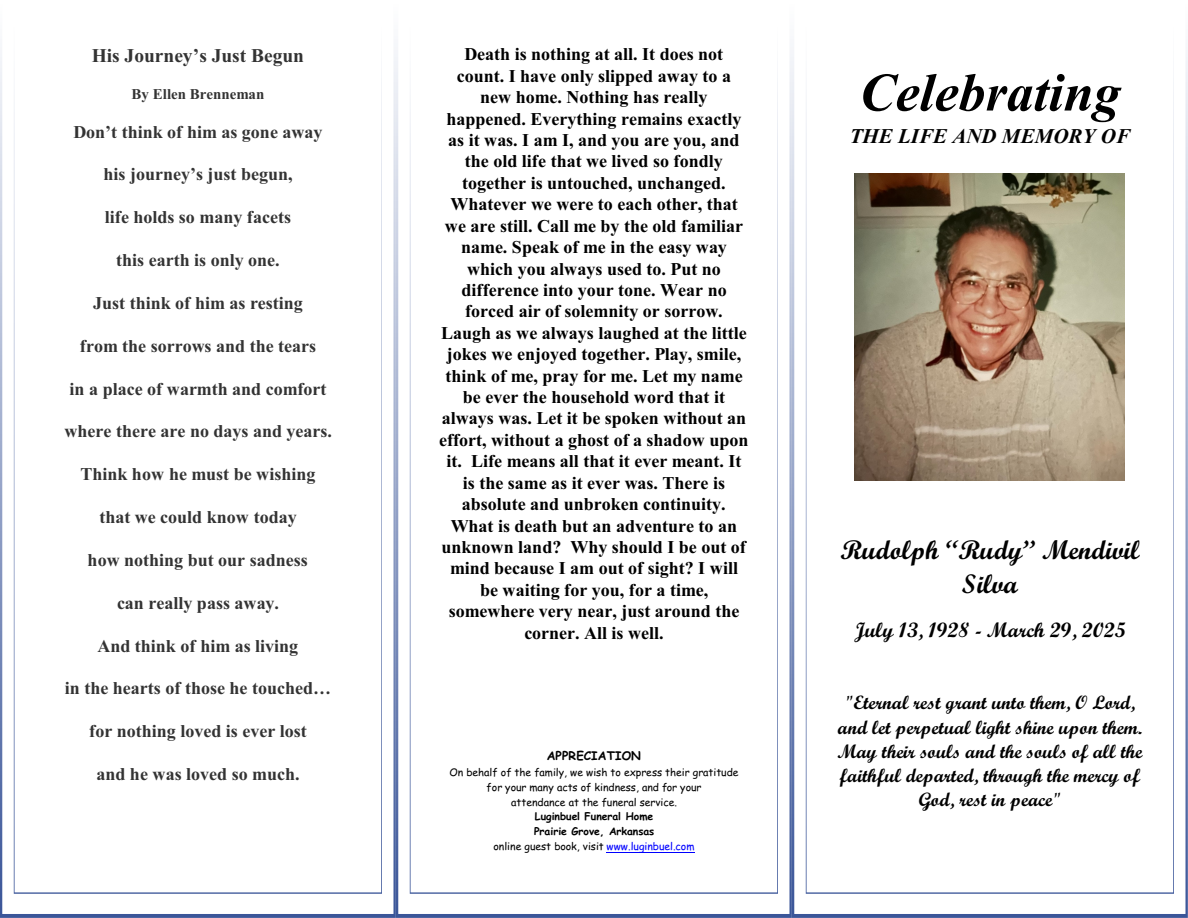
<style>
.page{position:relative;width:1188px;height:918px;background:#fff}
.page>*{position:absolute;margin:0;border:0;box-sizing:border-box;transform-origin:0 0}
.t1{font:italic 700 54px "Times New Roman";color:#000}
.t2{font:700 27px/33.6px "Script MT Bold";color:#000;text-align:center}
.t3{font:700 21px "Script MT Bold";color:#000}
.t4{font:italic 700 21px "Times New Roman";color:#000}
.t5{font:19.5px/24.2px "Script MT Bold";color:#000;text-align:center}
.t6{font:700 19.5px "Times New Roman";color:#333}
.t7{font:700 18px/21.5px "Times New Roman";color:#000;text-align:center}
.t8{font:700 18px "Times New Roman";color:#333}
.t9{font:700 15px "Times New Roman";color:#333}
.t10{font:700 12px "Comic Sans MS";letter-spacing:.005em;color:#000}
.t11{font:10.5px/15px "Comic Sans MS";color:#000;text-align:center}
.t12{font:700 10.5px/15px "Comic Sans MS";color:#000;text-align:center}
.s1{font-weight:400}
.s2{font-weight:400;color:#00f}
</style>
<div class="page">
<img style="left:0;top:50px;width:1188px;height:868px">
<img style="left:14px;top:50px;width:368px;height:844px">
<img style="left:410px;top:50px;width:368px;height:844px">
<img style="left:806px;top:50px;width:368px;height:844px">
<hr style="left:607px;top:853px;width:88px;height:1px;background:#00f">
<img style="left:855px;top:173px;width:270px;height:307px">
<p class="t6" style="left:92px;top:49px;width:214px">His Journey’s Just Begun</p>
<p class="t9" style="left:132px;top:89px;width:134px">By Ellen Brenneman</p>
<p class="t8" style="left:73px;top:125px;width:251px">Don’t think of him as gone away</p>
<p class="t8" style="left:104px;top:168px;width:191px">his journey’s just begun,</p>
<p class="t8" style="left:105px;top:211px;width:188px">life holds so many facets</p>
<p class="t8" style="left:116px;top:254px;width:165px">this earth is only one.</p>
<p class="t8" style="left:93px;top:297px;width:211px">Just think of him as resting</p>
<p class="t8" style="left:80px;top:340px;width:238px">from the sorrows and the tears</p>
<p class="t8" style="left:70px;top:382px;width:258px">in a place of warmth and comfort</p>
<p class="t8" style="left:64px;top:425px;width:269px">where there are no days and years.</p>
<p class="t8" style="left:80px;top:468px;width:237px">Think how he must be wishing</p>
<p class="t8" style="left:99px;top:511px;width:199px">that we could know today</p>
<p class="t8" style="left:88px;top:554px;width:222px">how nothing but our sadness</p>
<p class="t8" style="left:117px;top:597px;width:164px">can really pass away.</p>
<p class="t8" style="left:98px;top:639px;width:202px">And think of him as living</p>
<p class="t8" style="left:65px;top:682px;width:268px">in the hearts of those he touched…</p>
<p class="t8" style="left:89px;top:725px;width:219px">for nothing loved is ever lost</p>
<p class="t8" style="left:96px;top:768px;width:205px">and he was loved so much.</p>
<p class="t7" style="left:439px;top:45px;width:311px">Death is nothing at all. It does not count. I have only slipped away to a new home. Nothing has really happened. Everything remains exactly as it was. I am I, and you are you, and the old life that we lived so fondly together is untouched, unchanged.<br>Whatever we were to each other, that we are still. Call me by the old familiar name. Speak of me in the easy way which you always used to. Put no difference into your tone. Wear no forced air of solemnity or sorrow.<br>Laugh as we always laughed at the little jokes we enjoyed together. Play, smile, think of me, pray for me. Let my name be ever the household word that it always was. Let it be spoken without an effort, without a ghost of a shadow upon it. Life means all that it ever meant. It is the same as it ever was. There is absolute and unbroken continuity.<br>What is death but an adventure to an unknown land? Why should I be out of mind because I am out of sight? I will be waiting for you, for a time, somewhere very near, just around the corner. All is well.</p>
<p class="t10" style="left:547px;top:751px;width:96px">APPRECIATION</p>
<p class="t11" style="left:449px;top:765px;width:291px">On behalf of the family, we wish to express their gratitude for your many acts of kindness, and for your<br>attendance at the funeral service.</p>
<p class="t12" style="left:493px;top:810px;width:203px">Luginbuel Funeral Home<br>Prairie Grove, Arkansas<br><span class="s1">online guest book, visit</span> <span class="s2">www.luginbuel.com</span></p>
<h1 class="t1" style="left:860px;top:74px;width:263px">Celebrating</h1>
<p class="t4" style="left:850px;top:129px;width:282px">THE LIFE AND MEMORY OF</p>
<h2 class="t2" style="left:841px;top:536px;width:300px">Rudolph “Rudy” Mendivil<br>Silva</h2>
<p class="t3" style="left:854px;top:622px;width:273px">July 13, 1928 - March 29, 2025</p>
<p class="t5" style="left:837px;top:693px;width:307px">"Eternal rest grant unto them, O Lord, and let perpetual light shine upon them.<br>May their souls and the souls of all the faithful departed, through the mercy of God, rest in peace"</p>
</div>
